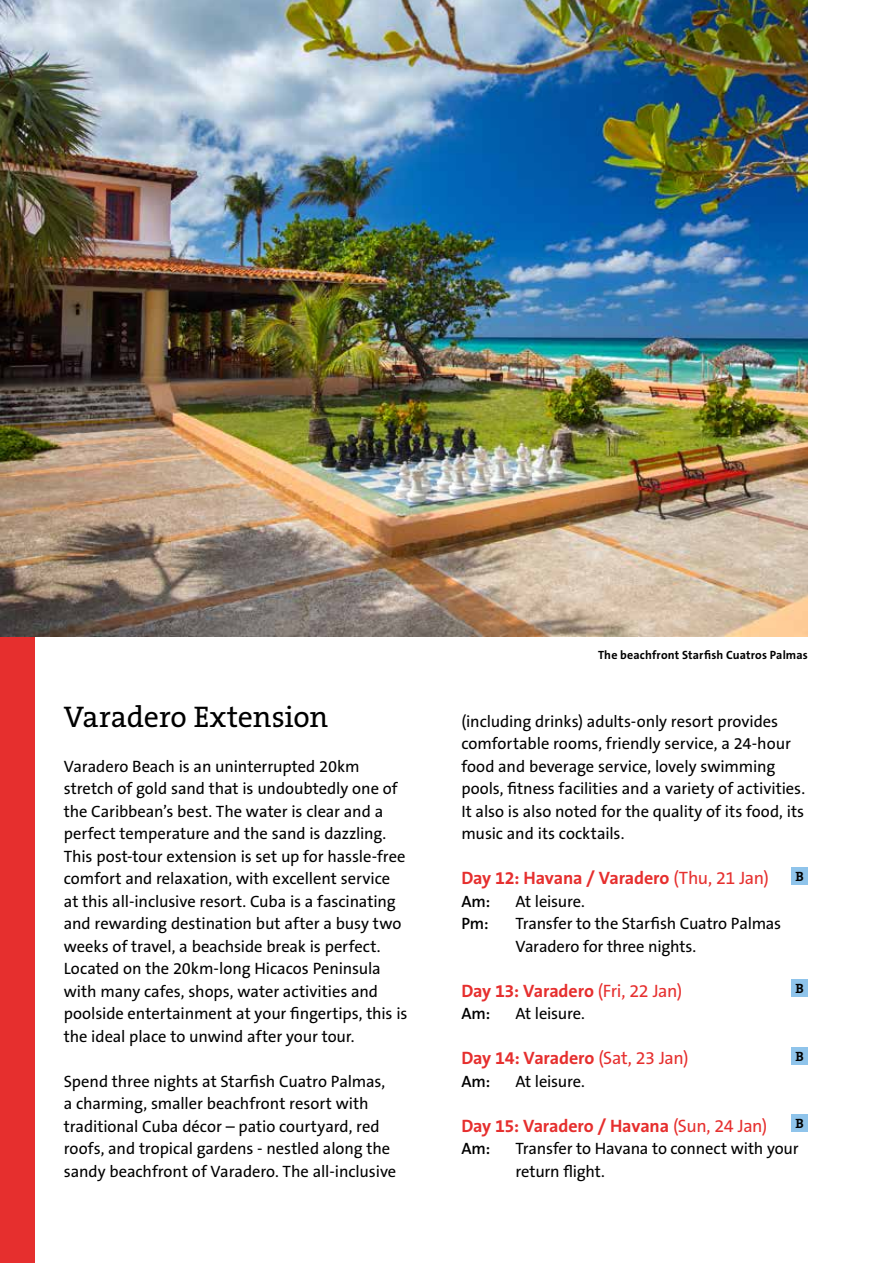
<style>
.page{position:relative;width:893px;height:1263px;background:#fff}
.page>*{position:absolute;margin:0;border:0;box-sizing:border-box;transform-origin:0 0}
.t1{font:30px "The Serif B5 Plain";letter-spacing:-.005em;color:#000}
.t2{font:700 18px "The Sans B7";letter-spacing:-.01em;color:#e62f2e}
.t3{font:16.5px/22.5px "The Sans B5 Plain";letter-spacing:-.005em;color:#000}
.t4{font:600 16.5px "The Sans B6";color:#000}
.t5{font:700 13.5px "The Serif B7";color:#000}
.t6{font:700 12px "The Sans B7";letter-spacing:.01em;color:#000}
.s1{font-family:"The Sans B5 Plain";font-weight:400}
</style>
<div class="page">
<div style="left:0;top:0;width:34px;height:1263px;background:#e62f2e"></div>
<img style="left:0;top:0;width:808px;height:637px">
<div style="left:791px;top:1047px;width:17px;height:17px;background:#8fc4eb"></div>
<div style="left:791px;top:867px;width:17px;height:17px;background:#8fc4eb"></div>
<div style="left:791px;top:1114px;width:17px;height:18px;background:#8fc4eb"></div>
<div style="left:791px;top:979px;width:17px;height:18px;background:#8fc4eb"></div>
<h1 class="t1" style="left:64px;top:701px;width:266px">Varadero Extension</h1>
<p class="t3" style="left:64px;top:756px;width:345px">Varadero Beach is an uninterrupted 20km stretch of gold sand that is undoubtedly one of the Caribbean’s best. The water is clear and a perfect temperature and the sand is dazzling.<br>This post-tour extension is set up for hassle-free comfort and relaxation, with excellent service at this all-inclusive resort. Cuba is a fascinating and rewarding destination but after a busy two weeks of travel, a beachside break is perfect.<br>Located on the 20km-long Hicacos Peninsula with many cafes, shops, water activities and poolside entertainment at your fingertips, this is the ideal place to unwind after your tour.</p>
<p class="t3" style="left:64px;top:1071px;width:334px">Spend three nights at Starfish Cuatro Palmas, a charming, smaller beachfront resort with traditional Cuba décor – patio courtyard, red roofs, and tropical gardens - nestled along the sandy beachfront of Varadero. The all-inclusive</p>
<p class="t6" style="left:598px;top:649px;width:211px">The beachfront Starfish Cuatros Palmas</p>
<p class="t3" style="left:461px;top:711px;width:345px">(including drinks) adults-only resort provides comfortable rooms, friendly service, a 24-hour food and beverage service, lovely swimming pools, fitness facilities and a variety of activities.<br>It also is also noted for the quality of its food, its music and its cocktails.</p>
<p class="t2" style="left:461px;top:869px;width:309px">Day 12: Havana / Varadero <span class="s1">(Thu, 21 Jan)</span></p>
<p class="t4" style="left:461px;top:893px;width:31px">Am:</p>
<p class="t3" style="left:515px;top:891px;width:71px">At leisure.</p>
<p class="t4" style="left:461px;top:915px;width:29px">Pm:</p>
<p class="t3" style="left:515px;top:913px;width:267px">Transfer to the Starfish Cuatro Palmas<br>Varadero for three nights.</p>
<p class="t2" style="left:461px;top:981px;width:222px">Day 13: Varadero <span class="s1">(Fri, 22 Jan)</span></p>
<p class="t4" style="left:461px;top:1005px;width:31px">Am:</p>
<p class="t3" style="left:515px;top:1003px;width:71px">At leisure.</p>
<p class="t2" style="left:461px;top:1049px;width:229px">Day 14: Varadero <span class="s1">(Sat, 23 Jan)</span></p>
<p class="t4" style="left:461px;top:1073px;width:31px">Am:</p>
<p class="t3" style="left:515px;top:1071px;width:71px">At leisure.</p>
<p class="t2" style="left:461px;top:1116px;width:307px">Day 15: Varadero / Havana <span class="s1">(Sun, 24 Jan)</span></p>
<p class="t4" style="left:461px;top:1140px;width:31px">Am:</p>
<p class="t3" style="left:515px;top:1138px;width:285px">Transfer to Havana to connect with your return flight.</p>
<p class="t5" style="left:795px;top:869px;width:10px">B</p>
<p class="t5" style="left:795px;top:981px;width:10px">B</p>
<p class="t5" style="left:795px;top:1049px;width:10px">B</p>
<p class="t5" style="left:795px;top:1116px;width:10px">B</p>
</div>
